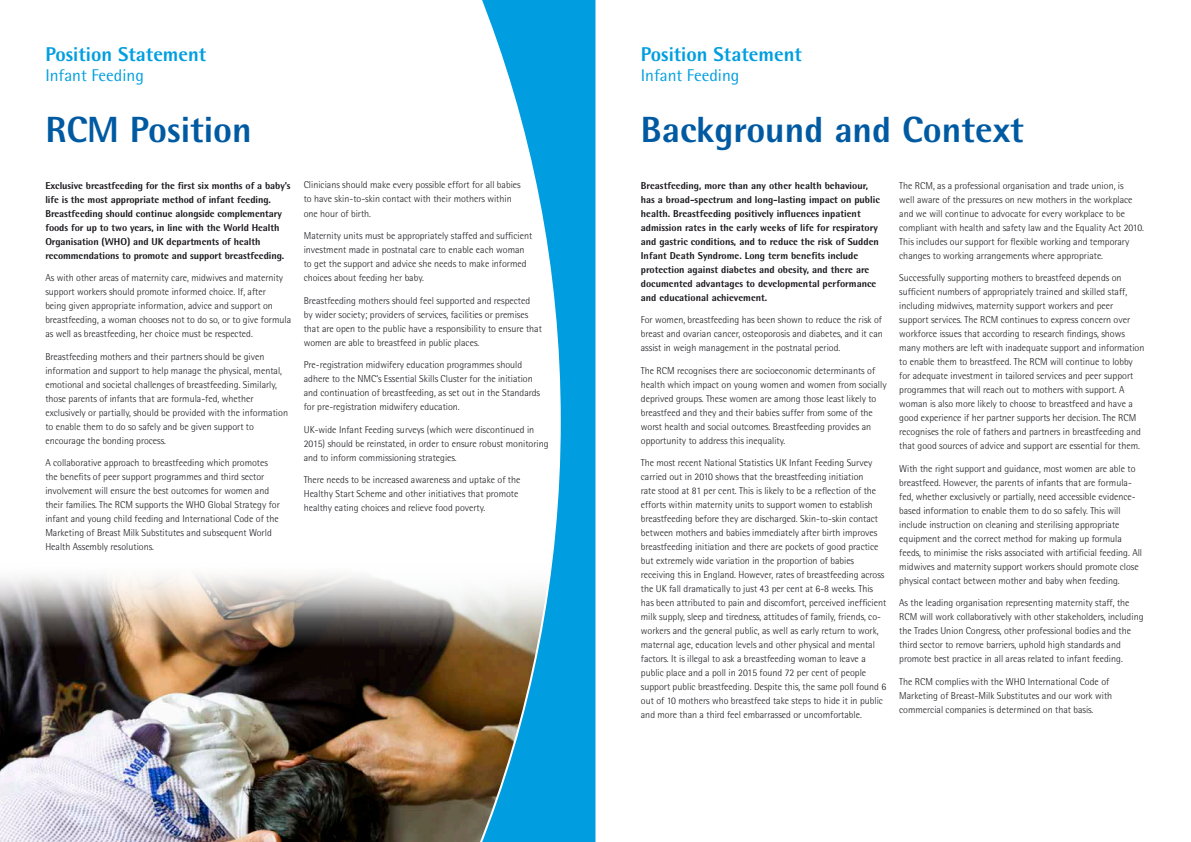
<style>
.page{position:relative;width:1191px;height:842px;background:#fff}
.page>*{position:absolute;margin:0;border:0;box-sizing:border-box;transform-origin:0 0}
.t1{font:800 36.5px "Rotis Semi Sans";color:#005aa2}
.t2{font:800 20px "Rotis Semi Sans";color:#009ee0}
.t3{font:17px "Rotis Semi Sans";color:#009ee0}
.t4{font:300 10px/14px "Rotis Semi Sans";color:#1a171c}
.t5{font:800 10px/14px "Rotis Semi Sans";color:#1a171c}
</style>
<div class="page">
<img style="left:0;top:648px;width:475px;height:194px">
<img style="left:0;top:575px;width:475px;height:73px">
<svg style="left:475px;top:0;width:121px;height:842px"></svg>
<h2 class="t2" style="left:45px;top:42px;width:162px">Position Statement</h2>
<h3 class="t3" style="left:45px;top:65px;width:100px">Infant Feeding</h3>
<h1 class="t1" style="left:45px;top:107px;width:208px">RCM Position</h1>
<p class="t5" style="left:45px;top:178px;width:247px">Exclusive breastfeeding for the first six months of a baby’s life is the most appropriate method of infant feeding.<br>Breastfeeding should continue alongside complementary foods for up to two years, in line with the World Health Organisation (WHO) and UK departments of health recommendations to promote and support breastfeeding.</p>
<p class="t4" style="left:45px;top:271px;width:247px">As with other areas of maternity care, midwives and maternity support workers should promote informed choice. If, after<br>being given appropriate information, advice and support on breastfeeding, a woman chooses not to do so, or to give formula as well as breastfeeding, her choice must be respected.</p>
<p class="t4" style="left:45px;top:349px;width:244px">Breastfeeding mothers and their partners should be given information and support to help manage the physical, mental, emotional and societal challenges of breastfeeding. Similarly, those parents of infants that are formula-fed, whether exclusively or partially, should be provided with the information to enable them to do so safely and be given support to encourage the bonding process.</p>
<p class="t4" style="left:45px;top:456px;width:236px">A collaborative approach to breastfeeding which promotes the benefits of peer support programmes and third sector involvement will ensure the best outcomes for women and their families. The RCM supports the WHO Global Strategy for infant and young child feeding and International Code of the Marketing of Breast Milk Substitutes and subsequent World Health Assembly resolutions.</p>
<p class="t4" style="left:304px;top:178px;width:218px">Clinicians should make every possible effort for all babies to have skin-to-skin contact with their mothers within one hour of birth.</p>
<p class="t4" style="left:304px;top:229px;width:230px">Maternity units must be appropriately staffed and sufficient investment made in postnatal care to enable each woman to get the support and advice she needs to make informed choices about feeding her baby.</p>
<p class="t4" style="left:304px;top:293px;width:240px">Breastfeeding mothers should feel supported and respected<br>by wider society; providers of services, facilities or premises that are open to the public have a responsibility to ensure that women are able to breastfeed in public places.</p>
<p class="t4" style="left:304px;top:358px;width:238px">Pre-registration midwifery education programmes should adhere to the NMC’s Essential Skills Cluster for the initiation and continuation of breastfeeding, as set out in the Standards for pre-registration midwifery education.</p>
<p class="t4" style="left:304px;top:422px;width:246px">UK-wide Infant Feeding surveys (which were discontinued in<br>2015) should be reinstated, in order to ensure robust monitoring and to inform commissioning strategies.</p>
<p class="t4" style="left:304px;top:473px;width:218px">There needs to be increased awareness and uptake of the<br>Healthy Start Scheme and other initiatives that promote healthy eating choices and relieve food poverty.</p>
<h2 class="t2" style="left:641px;top:42px;width:162px">Position Statement</h2>
<h3 class="t3" style="left:641px;top:65px;width:100px">Infant Feeding</h3>
<h1 class="t1" style="left:641px;top:107px;width:384px">Background and Context</h1>
<p class="t5" style="left:641px;top:178px;width:240px">Breastfeeding, more than any other health behaviour, has a broad-spectrum and long-lasting impact on public health. Breastfeeding positively influences inpatient admission rates in the early weeks of life for respiratory and gastric conditions, and to reduce the risk of Sudden Infant Death Syndrome. Long term benefits include protection against diabetes and obesity, and there are documented advantages to developmental performance and educational achievement.</p>
<p class="t4" style="left:641px;top:313px;width:243px;text-align:justify">For women, breastfeeding has been shown to reduce the risk of breast and ovarian cancer, osteoporosis and diabetes, and it can assist in weigh management in the postnatal period.</p>
<p class="t4" style="left:641px;top:363px;width:247px">The RCM recognises there are socioeconomic determinants of health which impact on young women and women from socially deprived groups. These women are among those least likely to breastfeed and they and their babies suffer from some of the worst health and social outcomes. Breastfeeding provides an opportunity to address this inequality.</p>
<p class="t4" style="left:641px;top:456px;width:247px">The most recent National Statistics UK Infant Feeding Survey carried out in 2010 shows that the breastfeeding initiation<br>rate stood at 81 per cent. This is likely to be a reflection of the efforts within maternity units to support women to establish breastfeeding before they are discharged. Skin-to-skin contact between mothers and babies immediately after birth improves breastfeeding initiation and there are pockets of good practice but extremely wide variation in the proportion of babies receiving this in England. However, rates of breastfeeding across the UK fall dramatically to just 43 per cent at 6-8 weeks. This has been attributed to pain and discomfort, perceived inefficient milk supply, sleep and tiredness, attitudes of family, friends, co&shy;workers and the general public, as well as early return to work, maternal age, education levels and other physical and mental factors. It is illegal to ask a breastfeeding woman to leave a public place and a poll in 2015 found 72 per cent of people support public breastfeeding. Despite this, the same poll found 6 out of 10 mothers who breastfeed take steps to hide it in public and more than a third feel embarrassed or uncomfortable.</p>
<p class="t4" style="left:899px;top:178px;width:246px">The RCM, as a professional organisation and trade union, is<br>well aware of the pressures on new mothers in the workplace and we will continue to advocate for every workplace to be compliant with health and safety law and the Equality Act 2010.<br>This includes our support for flexible working and temporary changes to working arrangements where appropriate.</p>
<p class="t4" style="left:899px;top:271px;width:247px">Successfully supporting mothers to breastfeed depends on sufficient numbers of appropriately trained and skilled staff, including midwives, maternity support workers and peer support services. The RCM continues to express concern over workforce issues that according to research findings, shows many mothers are left with inadequate support and information to enable them to breastfeed. The RCM will continue to lobby for adequate investment in tailored services and peer support programmes that will reach out to mothers with support. A woman is also more likely to choose to breastfeed and have a good experience if her partner supports her decision. The RCM recognises the role of fathers and partners in breastfeeding and that good sources of advice and support are essential for them.</p>
<p class="t4" style="left:899px;top:461px;width:244px">With the right support and guidance, most women are able to breastfeed. However, the parents of infants that are formula&shy;fed, whether exclusively or partially, need accessible evidence&shy;based information to enable them to do so safely. This will include instruction on cleaning and sterilising appropriate equipment and the correct method for making up formula feeds, to minimise the risks associated with artificial feeding. All midwives and maternity support workers should promote close physical contact between mother and baby when feeding.</p>
<p class="t4" style="left:899px;top:596px;width:246px">As the leading organisation representing maternity staff, the RCM will work collaboratively with other stakeholders, including the Trades Union Congress, other professional bodies and the third sector to remove barriers, uphold high standards and promote best practice in all areas related to infant feeding.</p>
<p class="t4" style="left:899px;top:674px;width:214px">The RCM complies with the WHO International Code of<br>Marketing of Breast-Milk Substitutes and our work with commercial companies is determined on that basis.</p>
</div>
